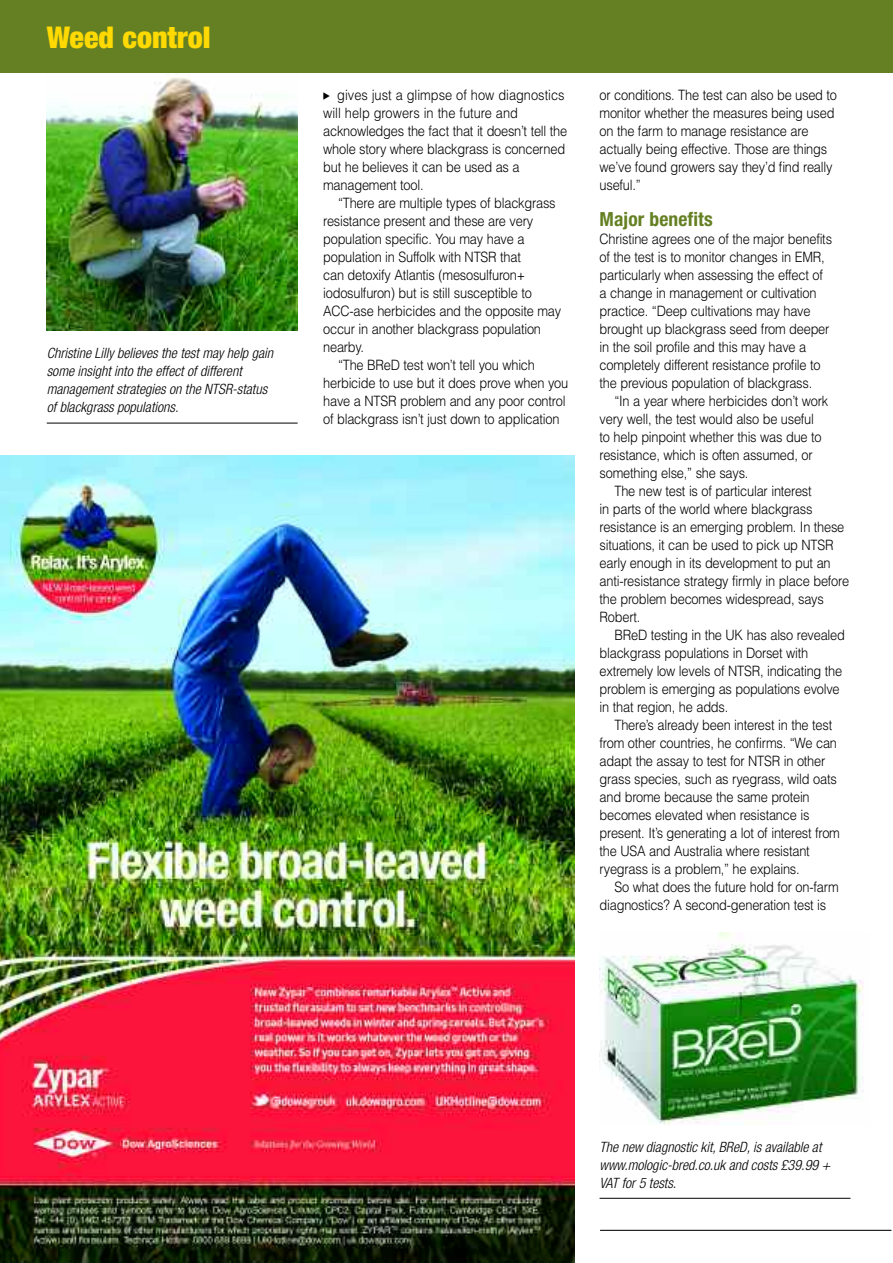
<style>
.page{position:relative;width:893px;height:1263px;background:#fff}
.page>*{position:absolute;margin:0;border:0;box-sizing:border-box;transform-origin:0 0}
.t1{font:900 condensed 30px "Helvetica Neue";color:#ffd902}
.t2{font:700 condensed 19.5px "Helvetica Neue";letter-spacing:.005em;color:#648022}
.t3{font:300 14.25px/18px "Helvetica";letter-spacing:-.015em;color:#000;scale:.9 1}
.t4{font:italic 300 condensed 14.25px/18px "Helvetica Neue";color:#000}
</style>
<div class="page">
<img style="left:47px;top:72px;width:251px;height:258px">
<hr style="left:47px;top:423px;width:251px;height:1px;background:#000">
<img style="left:600px;top:933px;width:264px;height:192px">
<hr style="left:600px;top:1198px;width:250px;height:1px;background:#000">
<div style="left:0;top:0;width:893px;height:72px;background:#648022"></div>
<img style="left:0;top:456px;width:574px;height:807px">
<hr style="left:600px;top:1230px;width:291px;height:1px;background:#000">
<h1 class="t1" style="left:47px;top:27px;width:165px">Weed control</h1>
<p class="t4" style="left:47px;top:345px;width:228px">Christine Lilly believes the test may help gain some insight into the effect of different management strategies on the NTSR-status of blackgrass populations.</p>
<p class="t3" style="left:323px;top:86px;width:273px;text-indent:14px">gives just a glimpse of how diagnostics will help growers in the future and acknowledges the fact that it doesn’t tell the whole story where blackgrass is concerned but he believes it can be used as a management tool.</p>
<p class="t3" style="left:338px;top:194px;width:243px">“There are multiple types of blackgrass</p>
<p class="t3" style="left:323px;top:212px;width:235px">resistance present and these are very</p>
<p class="t3" style="left:323px;top:230px;width:225px">population specific. You may have a</p>
<p class="t3" style="left:323px;top:248px;width:221px">population in Suffolk with NTSR that</p>
<p class="t3" style="left:323px;top:266px;width:226px">can detoxify Atlantis (mesosulfuron+</p>
<p class="t3" style="left:323px;top:284px;width:233px">iodosulfuron) but is still susceptible to</p>
<p class="t3" style="left:323px;top:302px;width:266px">ACC-ase herbicides and the opposite may</p>
<p class="t3" style="left:323px;top:320px;width:244px">occur in another blackgrass population</p>
<p class="t3" style="left:323px;top:338px;width:47px">nearby.</p>
<p class="t3" style="left:338px;top:356px;width:220px">“The BReD test won’t tell you which</p>
<p class="t3" style="left:323px;top:374px;width:274px">herbicide to use but it does prove when you</p>
<p class="t3" style="left:323px;top:392px;width:271px">have a NTSR problem and any poor control</p>
<p class="t3" style="left:323px;top:410px;width:264px">of blackgrass isn’t just down to application</p>
<p class="t3" style="left:600px;top:86px;width:265px">or conditions. The test can also be used to monitor whether the measures being used on the farm to manage resistance are actually being effective. Those are things we’ve found growers say they’d find really useful.”</p>
<h2 class="t2" style="left:600px;top:212px;width:115px">Major benefits</h2>
<p class="t3" style="left:600px;top:230px;width:260px">Christine agrees one of the major benefits of the test is to monitor changes in EMR, particularly when assessing the effect of a change in management or cultivation practice. “Deep cultivations may have brought up blackgrass seed from deeper in the soil profile and this may have a completely different resistance profile to the previous population of blackgrass.</p>
<p class="t3" style="left:600px;top:392px;width:256px;text-indent:15px">“In a year where herbicides don’t work very well, the test would also be useful<br>to help pinpoint whether this was due to resistance, which is often assumed, or something else,” she says.</p>
<p class="t3" style="left:600px;top:482px;width:279px;text-indent:15px">The new test is of particular interest<br>in parts of the world where blackgrass resistance is an emerging problem. In these situations, it can be used to pick up NTSR early enough in its development to put an anti-resistance strategy firmly in place before the problem becomes widespread, says Robert.</p>
<p class="t3" style="left:600px;top:626px;width:274px;text-indent:15px">BReD testing in the UK has also revealed blackgrass populations in Dorset with extremely low levels of NTSR, indicating the problem is emerging as populations evolve in that region, he adds.</p>
<p class="t3" style="left:600px;top:716px;width:269px;text-indent:15px">There’s already been interest in the test from other countries, he confirms. “We can adapt the assay to test for NTSR in other grass species, such as ryegrass, wild oats and brome because the same protein becomes elevated when resistance is present. It’s generating a lot of interest from the USA and Australia where resistant ryegrass is a problem,” he explains.</p>
<p class="t3" style="left:600px;top:878px;width:267px;text-indent:15px">So what does the future hold for on-farm diagnostics? A second-generation test is</p>
<p class="t4" style="left:600px;top:1139px;width:232px">The new diagnostic kit, BReD, is available at www.mologic-bred.co.uk and costs £39.99 +<br>VAT for 5 tests.</p>
</div>
